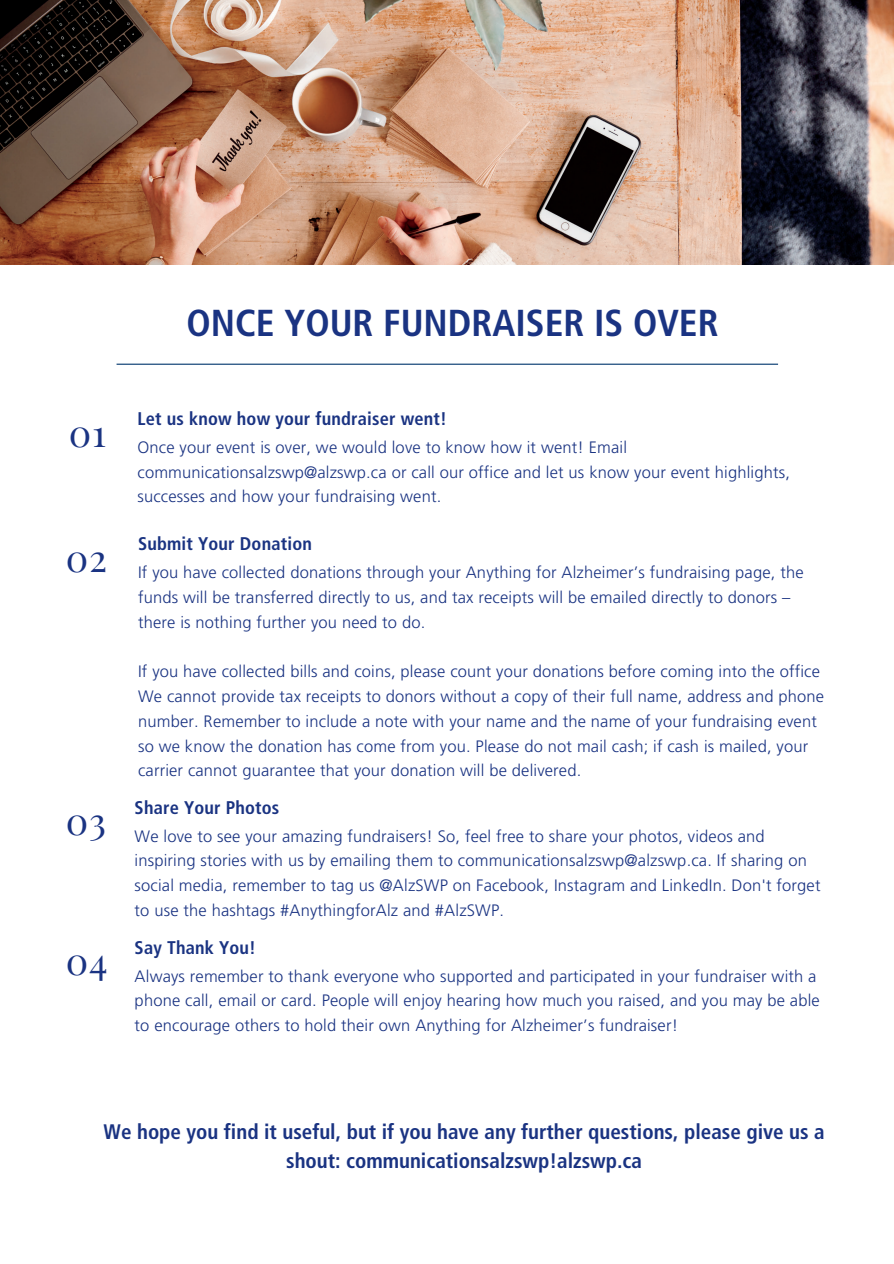
<style>
.page{position:relative;width:894px;height:1264px;background:#fff}
.page>*{position:absolute;margin:0;border:0;box-sizing:border-box;transform-origin:0 0}
.t1{font:37.5px "Frutiger LT 67 Bd Cn";color:#1a3382}
.t2{font:37.5px "Playfair Display";letter-spacing:.02em;color:#1a3382}
.t3{font:21px/29.2px "Frutiger LT 67 Bd Cn";color:#1a3382;text-align:center}
.t4{font:18.3px "Frutiger LT 67 Bd Cn";letter-spacing:.01em;color:#1a3382}
.t5{font:16.5px/24.8px "Frutiger LT 45 Lt";letter-spacing:.01em;color:#1a3382}
</style>
<div class="page">
<hr style="left:116px;top:363px;width:661px;height:2px;background:#00366d">
<img style="left:0;top:0;width:893px;height:265px">
<p class="t1" style="left:186px;top:306px;width:533px">ONCE YOUR FUNDRAISER IS OVER</p>
<p class="t2" style="left:69px;top:406px;width:39px">01</p>
<p class="t2" style="left:66px;top:531px;width:43px">02</p>
<p class="t2" style="left:66px;top:794px;width:42px">03</p>
<p class="t2" style="left:66px;top:934px;width:43px">04</p>
<p class="t4" style="left:137px;top:410px;width:311px">Let us know how your fundraiser went!</p>
<p class="t5" style="left:137px;top:435px;width:653px">Once your event is over, we would love to know how it went! Email communicationsalzswp@alzswp.ca or call our office and let us know your event highlights, successes and how your fundraising went.</p>
<p class="t4" style="left:138px;top:535px;width:175px">Submit Your Donation</p>
<p class="t5" style="left:138px;top:561px;width:667px">If you have collected donations through your Anything for Alzheimer’s fundraising page, the funds will be transferred directly to us, and tax receipts will be emailed directly to donors – there is nothing further you need to do.</p>
<p class="t5" style="left:138px;top:660px;width:687px">If you have collected bills and coins, please count your donations before coming into the office We cannot provide tax receipts to donors without a copy of their full name, address and phone number. Remember to include a note with your name and the name of your fundraising event so we know the donation has come from you. Please do not mail cash; if cash is mailed, your carrier cannot guarantee that your donation will be delivered.</p>
<p class="t4" style="left:135px;top:799px;width:146px">Share Your Photos</p>
<p class="t5" style="left:135px;top:824px;width:687px">We love to see your amazing fundraisers! So, feel free to share your photos, videos and inspiring stories with us by emailing them to communicationsalzswp@alzswp.ca. If sharing on social media, remember to tag us @AlzSWP on Facebook, Instagram and LinkedIn. Don't forget to use the hashtags #AnythingforAlz and #AlzSWP.</p>
<p class="t4" style="left:135px;top:938px;width:123px">Say Thank You!</p>
<p class="t5" style="left:135px;top:964px;width:686px">Always remember to thank everyone who supported and participated in your fundraiser with a phone call, email or card. People will enjoy hearing how much you raised, and you may be able to encourage others to hold their own Anything for Alzheimer’s fundraiser!</p>
<p class="t3" style="left:104px;top:1117px;width:722px">We hope you find it useful, but if you have any further questions, please give us a shout: communicationsalzswp!alzswp.ca</p>
</div>
